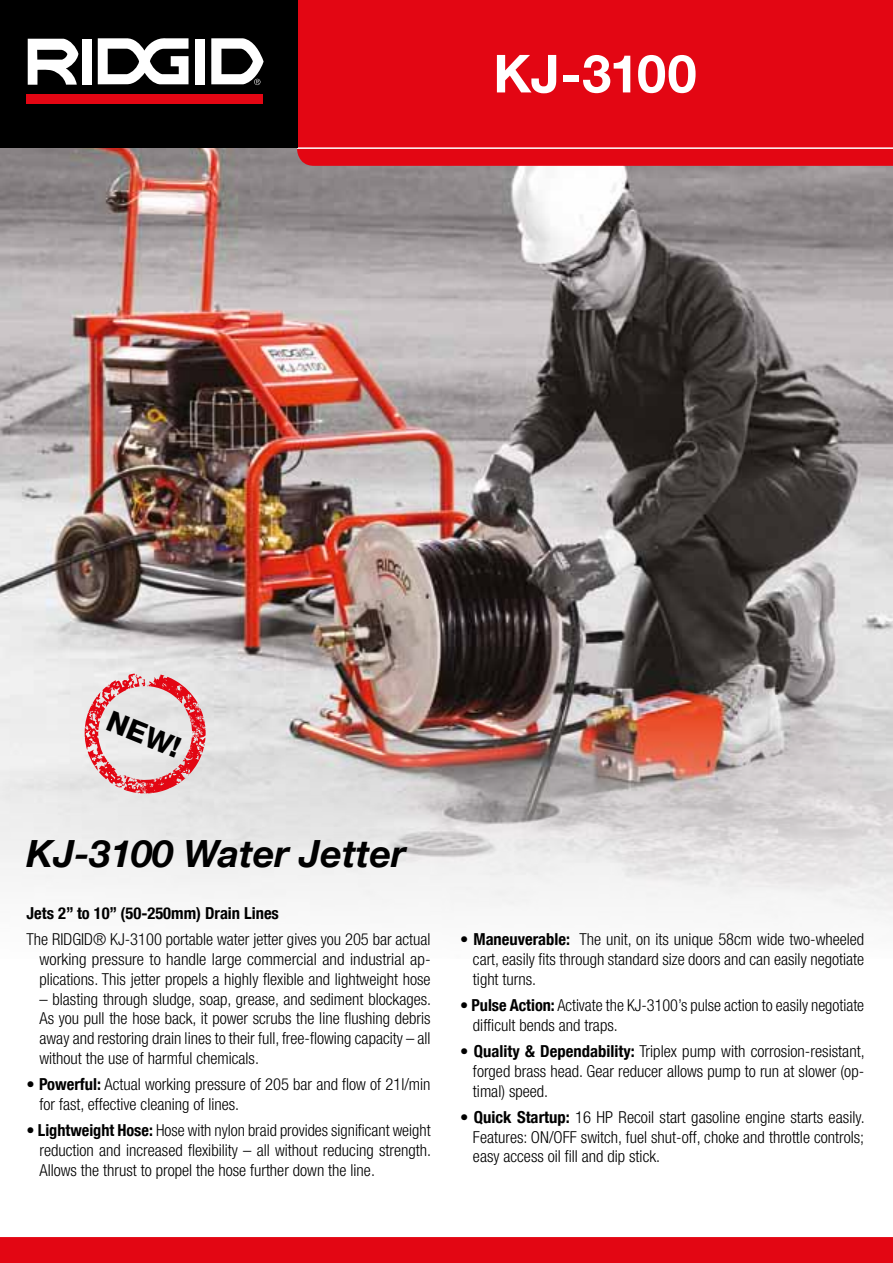
<style>
.page{position:relative;width:893px;height:1263px;background:#fff}
.page>*{position:absolute;margin:0;border:0;box-sizing:border-box;transform-origin:0 0}
.t1{font:700 52.5px "Helvetica Neue LT Com";letter-spacing:-.02em;color:#fff}
.t2{font:italic 700 37.5px "Helvetica Neue LT Com";color:#000}
.t3{font:800 28.5px "Helvetica Neue LT Com";color:#000}
.t4{font:300 condensed 16.5px/19.8px "Helvetica Neue LT Com";color:#000;text-align:justify}
.t5{font:700 condensed 16.5px "Helvetica Neue LT Com";color:#000}
.s1{font-weight:700}
</style>
<div class="page">
<img style="left:0;top:147px;width:893px;height:562px">
<svg style="left:0;top:709px;width:893px;height:211px"></svg>
<div style="left:297px;top:0;width:596px;height:166px;background:#e30613"></div>
<hr style="left:297px;top:147px;width:596px;height:2px;background:#fff">
<div style="left:0;top:0;width:297px;height:147px;background:#000"></div>
<div style="left:82px;top:39px;width:10px;height:45px;background:#fff"></div>
<div style="left:195px;top:39px;width:10px;height:45px;background:#fff"></div>
<div style="left:27px;top:94px;width:236px;height:10px;background:#e30613"></div>
<svg style="left:28px;top:39px;width:50px;height:46px"></svg>
<svg style="left:98px;top:38px;width:91px;height:46px"></svg>
<svg style="left:211px;top:38px;width:53px;height:47px"></svg>
<div style="left:0;top:1237px;width:893px;height:26px;background:#e30613"></div>
<svg style="left:85px;top:673px;width:121px;height:121px;background:#e5b6b8"></svg>
<h1 class="t1" style="left:493px;top:41px;width:205px">KJ-3100</h1>
<h3 class="t3" style="left:115px;top:704px;width:78px;rotate:22deg">NEW!</h3>
<h2 class="t2" style="left:27px;top:830px;width:381px">KJ-3100 Water Jetter</h2>
<p class="t5" style="left:27px;top:903px;width:254px">Jets 2” to 10” (50-250mm) Drain Lines</p>
<p class="t4" style="left:39px;top:929px;width:393px;text-indent:-13px">The RIDGID® KJ-3100 portable water jetter gives you 205 bar actual working pressure to handle large commercial and industrial ap&shy;plications. This jetter propels a highly flexible and lightweight hose</p>
<p class="t4" style="left:39px;top:989px;width:393px">– blasting through sludge, soap, grease, and sediment blockages.<br>As you pull the hose back, it power scrubs the line flushing debris away and restoring drain lines to their full, free-flowing capacity – all without the use of harmful chemicals.</p>
<p class="t4" style="left:39px;top:1074px;width:393px;text-indent:-13px"><span class="s1">• Powerful:</span> Actual working pressure of 205 bar and flow of 21l/min for fast, effective cleaning of lines.</p>
<p class="t4" style="left:39px;top:1120px;width:393px;text-indent:-13px"><span class="s1">• Lightweight Hose:</span> Hose with nylon braid provides significant weight reduction and increased flexibility – all without reducing strength.<br>Allows the thrust to propel the hose further down the line.</p>
<p class="t4" style="left:473px;top:929px;width:393px;text-indent:-13px"><span class="s1">• Maneuverable:</span> The unit, on its unique 58cm wide two-wheeled cart, easily fits through standard size doors and can easily negotiate tight turns.</p>
<p class="t4" style="left:473px;top:995px;width:393px;text-indent:-13px"><span class="s1">• Pulse Action:</span> Activate the KJ-3100’s pulse action to easily negotiate difficult bends and traps.</p>
<p class="t4" style="left:473px;top:1041px;width:393px;text-indent:-13px"><span class="s1">• Quality &amp; Dependability:</span> Triplex pump with corrosion-resistant, forged brass head. Gear reducer allows pump to run at slower (op&shy;timal) speed.</p>
<p class="t4" style="left:473px;top:1107px;width:393px;text-indent:-13px"><span class="s1">• Quick Startup:</span> 16 HP Recoil start gasoline engine starts easily.<br>Features: ON/OFF switch, fuel shut-off, choke and throttle controls; easy access oil fill and dip stick.</p>
</div>
